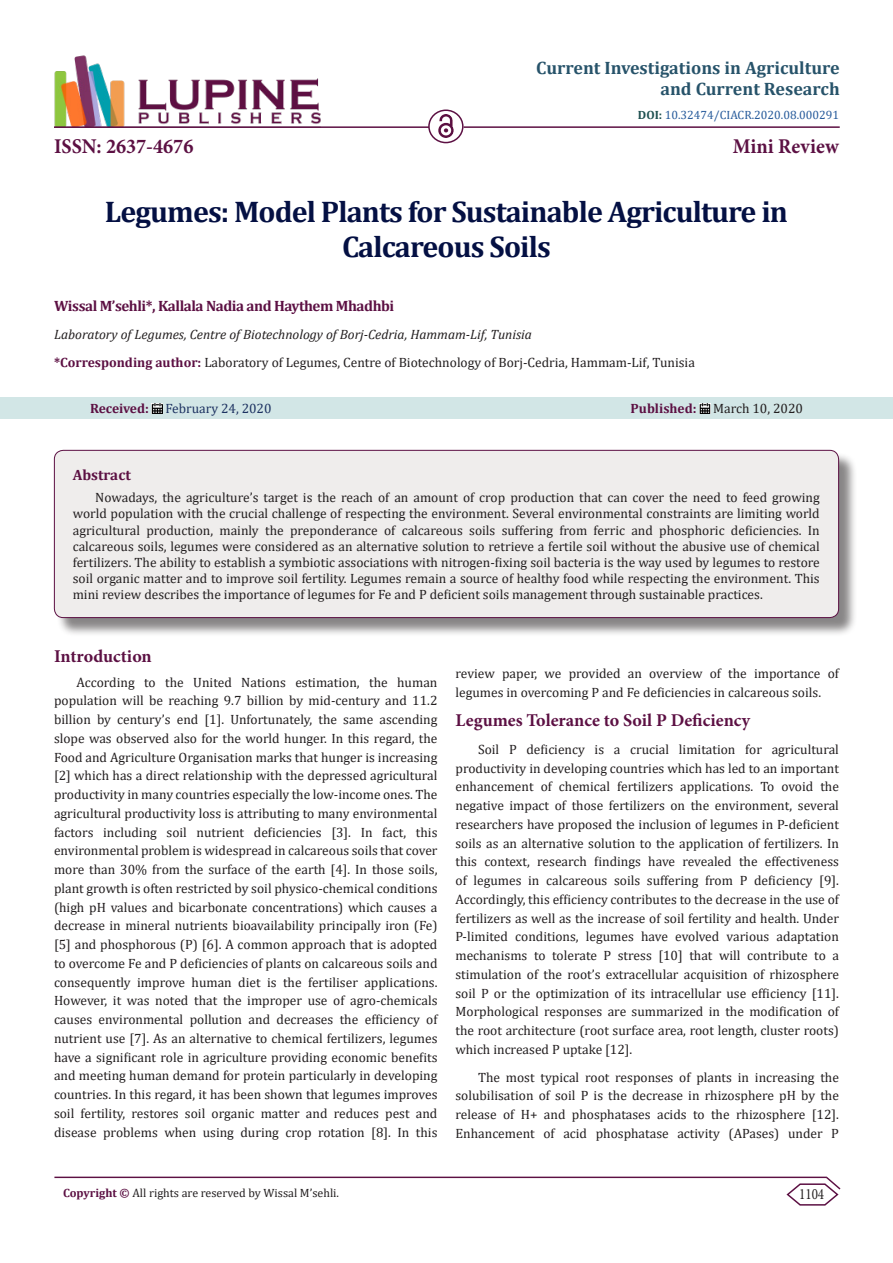
<style>
.page{position:relative;width:893px;height:1263px;background:#fff}
.page>*{position:absolute;margin:0;border:0;box-sizing:border-box;transform-origin:0 0}
.t1{font:700 30px/34.5px "Cambria";letter-spacing:-.03em;color:#041043;text-align:center}
.t2{font:700 21px "Minion Pro";color:#5c1043;scale:.96 1}
.t3{font:700 18px/21.6px "Cambria";color:#27536a;text-align:right}
.t4{font:700 18px "Minion Pro";color:#5c1043}
.t5{font:15.75px "Minion Pro";color:#231f20;scale:.83 1}
.t6{font:700 15px "Cambria";letter-spacing:-.03em;color:#5c1043}
.t7{font:700 15px "Cambria";color:#5c1043}
.t8{font:13.5px/18.8px "Cambria";color:#231f20;text-align:justify}
.t9{font:italic 13.5px "Cambria";color:#231f20}
.t10{font:13.5px "Cambria";color:#1d3261}
.t11{font:12px "Cambria";color:#231f20}
.t12{font:12px "Cambria";color:#275b9b}
.s1{font-weight:700;color:#1e5050}
.s2{font-weight:700;color:#5c1043}
</style>
<div class="page">
<hr style="left:54px;top:1176px;width:773px;height:2px;background:#5c1043">
<svg style="left:785px;top:1176px;width:56px;height:30px"></svg>
<img style="left:54px;top:55px;width:267px;height:71px">
<hr style="left:54px;top:126px;width:375px;height:2px;background:#5c1043">
<img style="left:438px;top:115px;width:15px;height:23px">
<div style="left:0;top:398px;width:893px;height:21px;background:#d2e6e6"></div>
<svg style="left:152px;top:403px;width:11px;height:11px"></svg>
<svg style="left:699px;top:403px;width:11px;height:11px"></svg>
<div style="left:428px;top:109px;width:36px;height:34px;border:2px solid #5c1043;border-radius:50%"></div>
<hr style="left:464px;top:126px;width:376px;height:2px;background:#5c1043">
<div style="left:56px;top:452px;width:802px;height:185px;background:#231f20;opacity:.54"></div>
<div style="left:54px;top:450px;width:785px;height:168px;background:#efedec;border-radius:9px"></div>
<div style="left:54px;top:450px;width:785px;height:168px;border:1px solid #5c1043;border-radius:9px"></div>
<p class="t3" style="left:536px;top:56px;width:305px">Current Investigations in Agriculture and Current Research</p>
<p class="t12" style="left:638px;top:107px;width:203px"><span class="s1">DOI:</span> 10.32474/CIACR.2020.08.000291</p>
<p class="t2" style="left:54px;top:131px;width:147px">ISSN: 2637-4676</p>
<p class="t2" style="left:733px;top:131px;width:112px">Mini Review</p>
<p class="t1" style="left:105px;top:194px;width:685px">Legumes: Model Plants for Sustainable Agriculture in<br>Calcareous Soils</p>
<p class="t6" style="left:54px;top:295px;width:342px">Wissal M’sehli*, Kallala Nadia and Haythem Mhadhbi</p>
<p class="t9" style="left:54px;top:325px;width:479px">Laboratory of Legumes, Centre of Biotechnology of Borj-Cedria, Hammam-Lif, Tunisia</p>
<p class="t8" style="left:54px;top:353px;width:642px"><span class="s2">*Corresponding author:</span> Laboratory of Legumes, Centre of Biotechnology of Borj-Cedria, Hammam-Lif, Tunisia</p>
<p class="t10" style="left:90px;top:400px;width:183px"><span class="s2">Received:</span> February 24, 2020</p>
<p class="t8" style="left:631px;top:399px;width:174px"><span class="s2">Published:</span> March 10, 2020</p>
<p class="t7" style="left:73px;top:464px;width:60px">Abstract</p>
<p class="t8" style="left:73px;top:489px;width:749px;line-height:16.2px;text-indent:22px">Nowadays, the agriculture’s target is the reach of an amount of crop production that can cover the need to feed growing world population with the crucial challenge of respecting the environment. Several environmental constraints are limiting world agricultural production, mainly the preponderance of calcareous soils suffering from ferric and phosphoric deficiencies. In calcareous soils, legumes were considered as an alternative solution to retrieve a fertile soil without the abusive use of chemical fertilizers. The ability to establish a symbiotic associations with nitrogen-fixing soil bacteria is the way used by legumes to restore soil organic matter and to improve soil fertility. Legumes remain a source of healthy food while respecting the environment. This mini review describes the importance of legumes for Fe and P deficient soils management through sustainable practices.</p>
<p class="t4" style="left:54px;top:643px;width:99px">Introduction</p>
<p class="t8" style="left:54px;top:672px;width:385px;text-indent:22px">According to the United Nations estimation, the human population will be reaching 9.7 billion by mid-century and 11.2 billion by century’s end [1]. Unfortunately, the same ascending slope was observed also for the world hunger. In this regard, the Food and Agriculture Organisation marks that hunger is increasing [2] which has a direct relationship with the depressed agricultural productivity in many countries especially the low-income ones. The agricultural productivity loss is attributing to many environmental factors including soil nutrient deficiencies [3]. In fact, this environmental problem is widespread in calcareous soils that cover more than 30% from the surface of the earth [4]. In those soils, plant growth is often restricted by soil physico-chemical conditions (high pH values and bicarbonate concentrations) which causes a decrease in mineral nutrients bioavailability principally iron (Fe) [5] and phosphorous (P) [6]. A common approach that is adopted to overcome Fe and P deficiencies of plants on calcareous soils and consequently improve human diet is the fertiliser applications.<br>However, it was noted that the improper use of agro-chemicals causes environmental pollution and decreases the efficiency of nutrient use [7]. As an alternative to chemical fertilizers, legumes have a significant role in agriculture providing economic benefits and meeting human demand for protein particularly in developing countries. In this regard, it has been shown that legumes improves soil fertility, restores soil organic matter and reduces pest and disease problems when using during crop rotation [8]. In this</p>
<p class="t8" style="left:455px;top:664px;width:385px">review paper, we provided an overview of the importance of legumes in overcoming P and Fe deficiencies in calcareous soils.</p>
<p class="t4" style="left:455px;top:708px;width:296px">Legumes Tolerance to Soil P Deficiency</p>
<p class="t8" style="left:455px;top:740px;width:385px;text-indent:22px">Soil P deficiency is a crucial limitation for agricultural productivity in developing countries which has led to an important enhancement of chemical fertilizers applications. To ovoid the negative impact of those fertilizers on the environment, several researchers have proposed the inclusion of legumes in P-deficient soils as an alternative solution to the application of fertilizers. In this context, research findings have revealed the effectiveness of legumes in calcareous soils suffering from P deficiency [9].<br>Accordingly, this efficiency contributes to the decrease in the use of fertilizers as well as the increase of soil fertility and health. Under P-limited conditions, legumes have evolved various adaptation mechanisms to tolerate P stress [10] that will contribute to a stimulation of the root’s extracellular acquisition of rhizosphere soil P or the optimization of its intracellular use efficiency [11].<br>Morphological responses are summarized in the modification of the root architecture (root surface area, root length, cluster roots) which increased P uptake [12].</p>
<p class="t8" style="left:455px;top:1067px;width:385px;text-indent:22px">The most typical root responses of plants in increasing the solubilisation of soil P is the decrease in rhizosphere pH by the release of H+ and phosphatases acids to the rhizosphere [12].<br>Enhancement of acid phosphatase activity (APases) under P</p>
<p class="t11" style="left:63px;top:1186px;width:278px"><span class="s2">Copyright ©</span> All rights are reserved by Wissal M’sehli.</p>
<p class="t5" style="left:799px;top:1184px;width:32px">1104</p>
</div>
